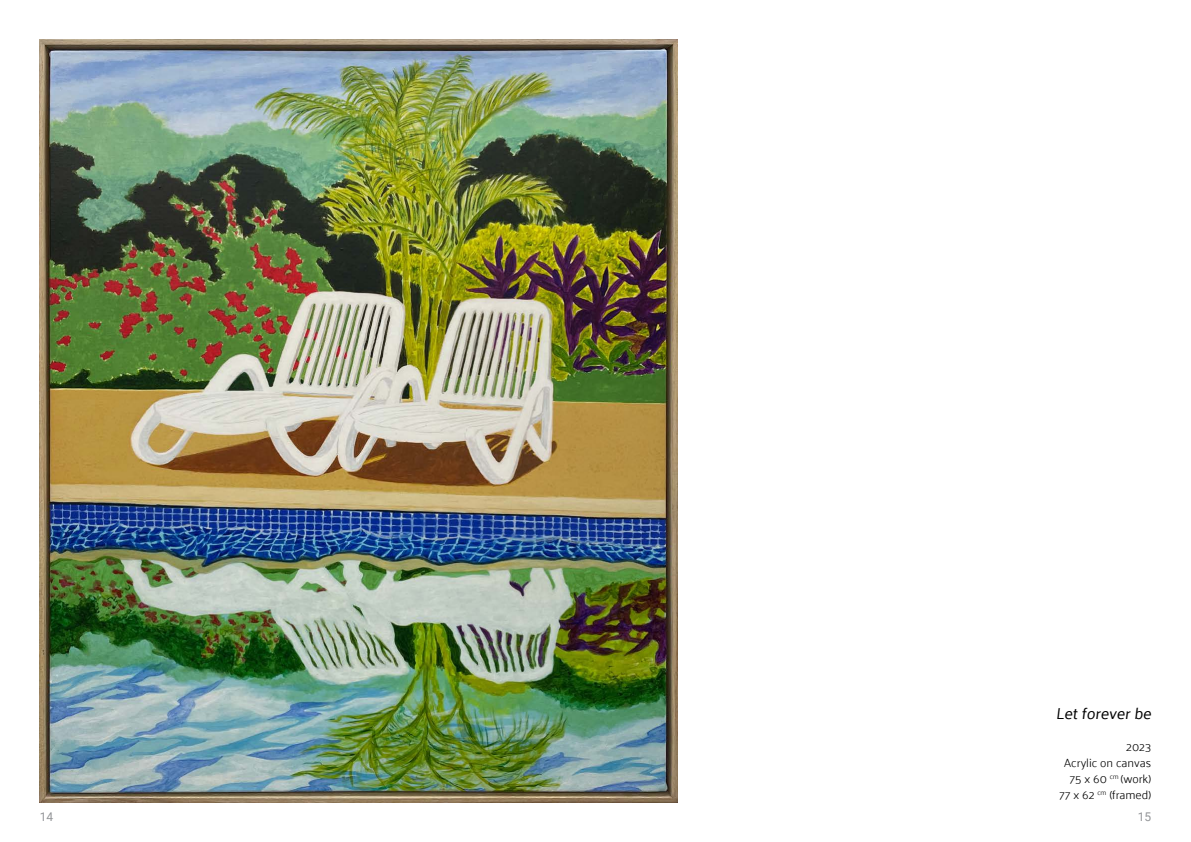
<style>
.page{position:relative;width:1191px;height:842px;background:#fff}
.page>*{position:absolute;margin:0;border:0;box-sizing:border-box;transform-origin:0 0}
.t1{font:16px "Palanquin";color:#000}
.t2{font:300 12px/16px "Palanquin";color:#000;text-align:right}
.t3{font:12px "Roboto";color:#939598}
</style>
<div class="page">
<img style="left:40px;top:40px;width:637px;height:762px">
<h1 class="t1" style="left:1055px;top:704px;width:100px">Letforeverbe</h1>
<p class="t2" style="left:1059px;top:739px;width:94px">2023<br>Acrylic on canvas<br>75 x 60 <sup>cm</sup> (work)<br>77 x 62 <sup>cm</sup> (framed)</p>
<p class="t3" style="left:40px;top:808px;width:15px">14</p>
<p class="t3" style="left:1137px;top:808px;width:15px">15</p>
</div>
